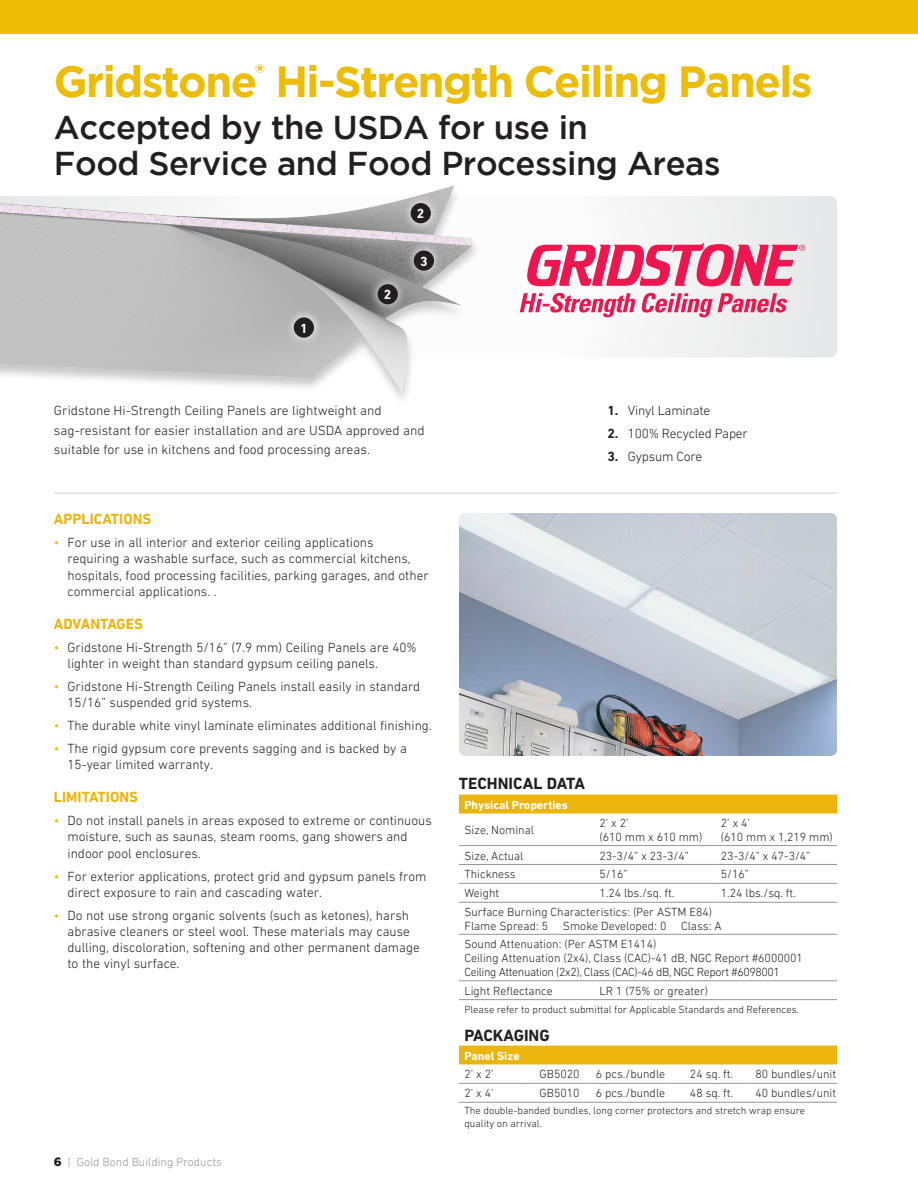
<style>
.page{position:relative;width:918px;height:1188px;background:#fff}
.page>*{position:absolute;margin:0;border:0;box-sizing:border-box;transform-origin:0 0}
.t1{font:700 43.5px "Gotham";letter-spacing:-.035em;color:#ecbc07}
.t2{font:500 33px/36px "Gotham";letter-spacing:-.015em;color:#231f20}
.t3{font:700 16.5px "DIN Next LT Pro";color:#231f20}
.t4{font:700 15px "DIN Next LT Pro";color:#ebb50d}
.t5{font:300 13.5px/16.2px "DIN Next LT Pro";color:#231f20}
.t6{font:700 13.5px "DIN Next LT Pro";color:#fff}
.t7{font:300 12px/14.4px "DIN Next LT Pro";color:#231f20}
.t8{font:700 12px "DIN Next LT Pro";color:#fff}
.t9{font:300 12px "DIN Next LT Pro";color:#939598}
.t10{font:300 10.5px/12.6px "DIN Next LT Pro";color:#231f20}
.s1{color:#ecbc07}
.s2{font-family:"Gotham";font-weight:900;color:#231f20}
.s3{font-weight:700}
</style>
<div class="page">
<svg style="left:527px;top:243px;width:278px;height:43px"></svg>
<svg style="left:520px;top:293px;width:268px;height:24px"></svg>
<div style="left:0;top:0;width:918px;height:34px;background:#ecbc07"></div>
<hr style="left:917px;top:776px;width:1px;height:412px;background:#f1f2f2">
<div style="left:459px;top:795px;width:378px;height:19px;background:#ebb50d"></div>
<hr style="left:459px;top:845px;width:135px;height:1px;background:#939598">
<hr style="left:594px;top:845px;width:121px;height:1px;background:#939598">
<hr style="left:715px;top:845px;width:122px;height:1px;background:#939598">
<hr style="left:459px;top:864px;width:135px;height:1px;background:#939598">
<hr style="left:594px;top:864px;width:121px;height:1px;background:#939598">
<hr style="left:715px;top:864px;width:122px;height:1px;background:#939598">
<hr style="left:459px;top:883px;width:135px;height:1px;background:#939598">
<hr style="left:594px;top:883px;width:121px;height:1px;background:#939598">
<hr style="left:715px;top:883px;width:122px;height:1px;background:#939598">
<hr style="left:459px;top:902px;width:135px;height:1px;background:#939598">
<hr style="left:594px;top:902px;width:121px;height:1px;background:#939598">
<hr style="left:715px;top:902px;width:122px;height:1px;background:#939598">
<hr style="left:459px;top:934px;width:135px;height:1px;background:#939598">
<hr style="left:594px;top:934px;width:121px;height:1px;background:#939598">
<hr style="left:715px;top:934px;width:122px;height:1px;background:#939598">
<hr style="left:459px;top:980px;width:135px;height:1px;background:#939598">
<hr style="left:594px;top:980px;width:121px;height:1px;background:#939598">
<hr style="left:715px;top:980px;width:122px;height:1px;background:#939598">
<hr style="left:459px;top:999px;width:135px;height:1px;background:#939598">
<hr style="left:594px;top:999px;width:121px;height:1px;background:#939598">
<hr style="left:715px;top:999px;width:122px;height:1px;background:#939598">
<div style="left:459px;top:1046px;width:378px;height:18px;background:#ebb50d"></div>
<hr style="left:459px;top:1083px;width:67px;height:1px;background:#939598">
<hr style="left:526px;top:1083px;width:61px;height:1px;background:#939598">
<hr style="left:587px;top:1083px;width:81px;height:1px;background:#939598">
<hr style="left:668px;top:1083px;width:81px;height:1px;background:#939598">
<hr style="left:749px;top:1083px;width:88px;height:1px;background:#939598">
<hr style="left:459px;top:1102px;width:67px;height:1px;background:#939598">
<hr style="left:526px;top:1102px;width:61px;height:1px;background:#939598">
<hr style="left:587px;top:1102px;width:81px;height:1px;background:#939598">
<hr style="left:668px;top:1102px;width:81px;height:1px;background:#939598">
<hr style="left:749px;top:1102px;width:88px;height:1px;background:#939598">
<img style="left:0;top:185px;width:480px;height:214px">
<svg style="left:284px;top:308px;width:39px;height:39px"></svg>
<div style="left:294px;top:317px;width:20px;height:21px;background:#231f20;border-radius:50%"></div>
<svg style="left:368px;top:275px;width:39px;height:39px"></svg>
<div style="left:378px;top:284px;width:20px;height:20px;background:#231f20;border-radius:50%"></div>
<img style="left:459px;top:513px;width:378px;height:243px">
<svg style="left:405px;top:241px;width:38px;height:39px"></svg>
<div style="left:414px;top:251px;width:20px;height:20px;background:#231f20;border-radius:50%"></div>
<svg style="left:401px;top:194px;width:39px;height:39px"></svg>
<div style="left:411px;top:203px;width:20px;height:20px;background:#231f20;border-radius:50%"></div>
<hr style="left:54px;top:493px;width:783px;height:1px;background:#d1d3d4">
<h1 class="t1" style="left:54px;top:62px;width:760px">Gridstone<sup>®</sup> Hi-Strength Ceiling Panels</h1>
<h2 class="t2" style="left:54px;top:111px;width:668px">Accepted by the USDA for use in<br>Food Service and Food Processing Areas</h2>
<p class="t6" style="left:417px;top:209px;width:9px">2</p>
<p class="t6" style="left:300px;top:323px;width:9px">1</p>
<p class="t6" style="left:384px;top:290px;width:9px">2</p>
<p class="t6" style="left:420px;top:256px;width:9px">3</p>
<p class="t5" style="left:54px;top:402px;width:372px;line-height:19.5px">Gridstone Hi-Strength Ceiling Panels are lightweight and sag-resistant for easier installation and are USDA approved and suitable for use in kitchens and food processing areas.</p>
<p class="t4" style="left:54px;top:514px;width:99px">APPLICATIONS</p>
<p class="t5" style="left:67px;top:535px;width:363px;text-indent:-13px"><span class="s1">•</span> For use in all interior and exterior ceiling applications requiring a washable surface, such as commercial kitchens, hospitals, food processing facilities, parking garages, and other commercial applications. .</p>
<p class="t4" style="left:54px;top:618px;width:91px">ADVANTAGES</p>
<p class="t5" style="left:67px;top:640px;width:351px;text-indent:-13px"><span class="s1">•</span> Gridstone Hi-Strength 5/16” (7.9 mm) Ceiling Panels are 40% lighter in weight than standard gypsum ceiling panels.</p>
<p class="t5" style="left:67px;top:679px;width:354px;text-indent:-13px"><span class="s1">•</span> Gridstone Hi-Strength Ceiling Panels install easily in standard<br>15/16” suspended grid systems.</p>
<p class="t5" style="left:54px;top:718px;width:379px"><span class="s1">•</span> The durable white vinyl laminate eliminates additional finishing.</p>
<p class="t5" style="left:67px;top:741px;width:341px;text-indent:-13px"><span class="s1">•</span> The rigid gypsum core prevents sagging and is backed by a<br>15-year limited warranty.</p>
<p class="t4" style="left:54px;top:792px;width:85px">LIMITATIONS</p>
<p class="t5" style="left:67px;top:813px;width:366px;text-indent:-13px"><span class="s1">•</span> Do not install panels in areas exposed to extreme or continuous moisture, such as saunas, steam rooms, gang showers and indoor pool enclosures.</p>
<p class="t5" style="left:67px;top:869px;width:361px;text-indent:-13px"><span class="s1">•</span> For exterior applications, protect grid and gypsum panels from direct exposure to rain and cascading water.</p>
<p class="t5" style="left:67px;top:908px;width:354px;text-indent:-13px"><span class="s1">•</span> Do not use strong organic solvents (such as ketones), harsh abrasive cleaners or steel wool. These materials may cause dulling, discoloration, softening and other permanent damage to the vinyl surface.</p>
<p class="t9" style="left:54px;top:1157px;width:169px"><span class="s2">6</span> | Gold Bond Building Products</p>
<p class="t5" style="left:607px;top:403px;width:104px"><span class="s3">1.</span> Vinyl Laminate</p>
<p class="t5" style="left:607px;top:426px;width:142px"><span class="s3">2.</span> 100% Recycled Paper</p>
<p class="t5" style="left:607px;top:449px;width:96px"><span class="s3">3.</span> Gypsum Core</p>
<p class="t3" style="left:459px;top:777px;width:128px">TECHNICAL DATA</p>
<p class="t8" style="left:464px;top:800px;width:105px">Physical Properties</p>
<p class="t7" style="left:464px;top:824px;width:71px">Size, Nominal</p>
<p class="t7" style="left:599px;top:816px;width:105px">2’ x 2’<br>(610 mm x 610 mm)</p>
<p class="t7" style="left:721px;top:816px;width:114px">2’ x 4’<br>(610 mm x 1,219 mm)</p>
<p class="t7" style="left:464px;top:849px;width:61px">Size, Actual</p>
<p class="t7" style="left:599px;top:849px;width:91px">23-3/4” x 23-3/4”</p>
<p class="t7" style="left:721px;top:849px;width:91px">23-3/4” x 47-3/4”</p>
<p class="t7" style="left:464px;top:868px;width:53px">Thickness</p>
<p class="t7" style="left:599px;top:868px;width:30px">5/16”</p>
<p class="t7" style="left:721px;top:868px;width:30px">5/16”</p>
<p class="t7" style="left:464px;top:887px;width:36px">Weight</p>
<p class="t7" style="left:599px;top:887px;width:77px">1.24 lbs./sq. ft.</p>
<p class="t7" style="left:721px;top:887px;width:77px">1.24 lbs./sq. ft.</p>
<p class="t7" style="left:464px;top:905px;width:259px">Surface Burning Characteristics: (Per ASTM E84)<br>Flame Spread: 5 Smoke Developed: 0 Class: A</p>
<p class="t7" style="left:464px;top:937px;width:340px">Sound Attenuation: (Per ASTM E1414)<br>Ceiling Attenuation (2x4), Class (CAC)-41 dB, NGC Report #6000001<br>Ceiling Attenuation (2x2), Class (CAC)-46 dB, NGC Report #6098001</p>
<p class="t7" style="left:464px;top:984px;width:90px">Light Reflectance</p>
<p class="t7" style="left:599px;top:984px;width:110px">LR 1 (75% or greater)</p>
<p class="t10" style="left:464px;top:1004px;width:336px">Please refer to product submittal for Applicable Standards and References.</p>
<p class="t3" style="left:464px;top:1030px;width:87px">PACKAGING</p>
<p class="t8" style="left:464px;top:1051px;width:57px">Panel Size</p>
<p class="t7" style="left:464px;top:1068px;width:31px">2’ x 2’</p>
<p class="t7" style="left:540px;top:1068px;width:42px">GB5020</p>
<p class="t7" style="left:596px;top:1068px;width:71px">6 pcs./bundle</p>
<p class="t7" style="left:690px;top:1068px;width:45px">24 sq. ft.</p>
<p class="t7" style="left:755px;top:1068px;width:82px">80 bundles/unit</p>
<p class="t7" style="left:464px;top:1087px;width:31px">2’ x 4’</p>
<p class="t7" style="left:540px;top:1087px;width:42px">GB5010</p>
<p class="t7" style="left:596px;top:1087px;width:71px">6 pcs./bundle</p>
<p class="t7" style="left:690px;top:1087px;width:45px">48 sq. ft.</p>
<p class="t7" style="left:755px;top:1087px;width:82px">40 bundles/unit</p>
<p class="t10" style="left:464px;top:1105px;width:342px">The double-banded bundles, long corner protectors and stretch wrap ensure quality on arrival.</p>
</div>
